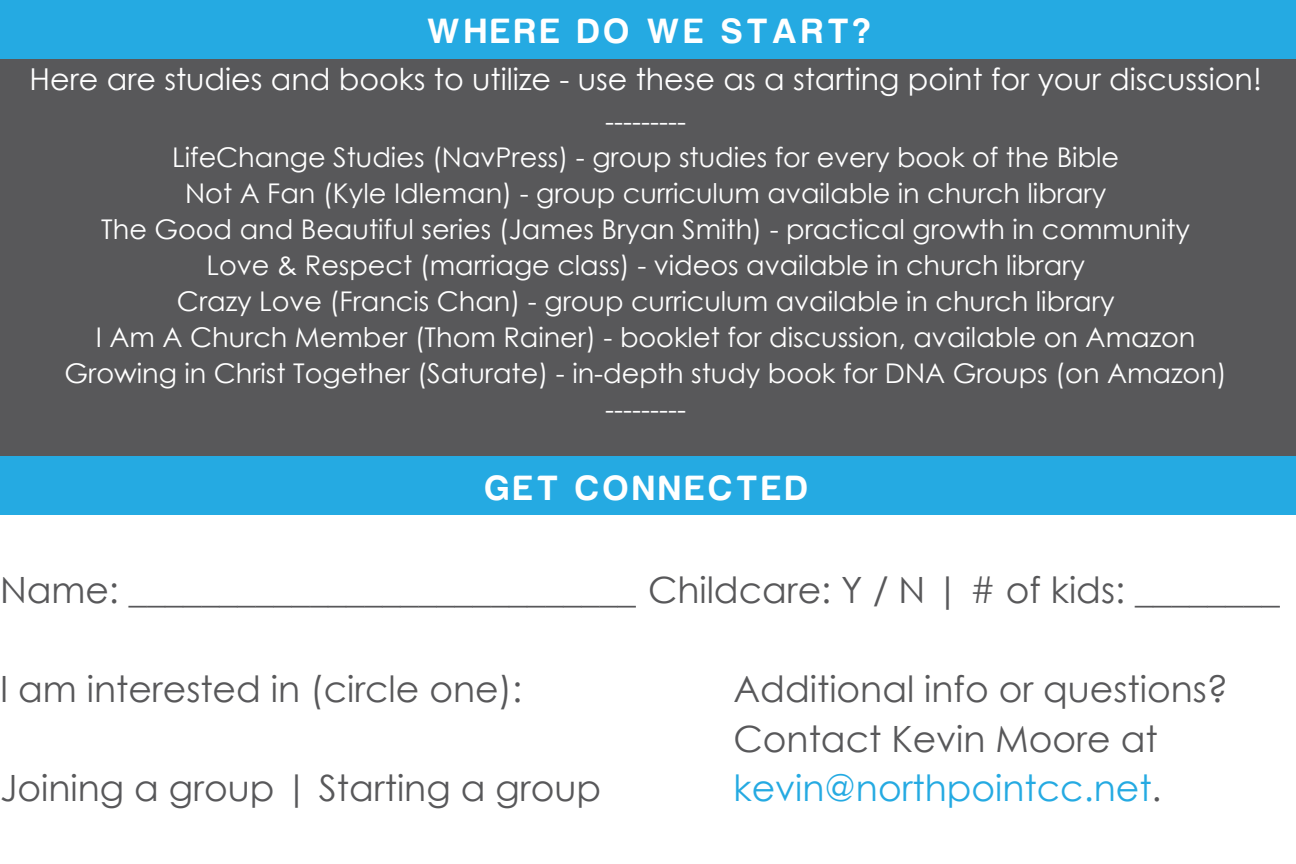
<style>
.page{position:relative;width:1296px;height:864px;background:#fff}
.page>*{position:absolute;margin:0;border:0;box-sizing:border-box;transform-origin:0 0}
.t1{font:36.3px/49.5px "Century Gothic";color:#58585a}
.t2{font:36.3px "Harabara";letter-spacing:.14em;color:#fff}
.t3{font:30.3px "Century Gothic";color:#fff}
.t4{font:27.3px/36px "Century Gothic";color:#fff;text-align:center}
.s1{color:#25aae2}
</style>
<div class="page">
<div style="left:0;top:56px;width:1296px;height:808px;background:#58585a"></div>
<div style="left:0;top:0;width:1296px;height:58px;background:#25aae2"></div>
<div style="left:0;top:515px;width:1296px;height:349px;background:#fff"></div>
<div style="left:0;top:457px;width:1296px;height:58px;background:#25aae2"></div>
<h1 class="t2" style="left:428px;top:12px;width:444px">WHERE DO WE START?</h1>
<p class="t3" style="left:30px;top:60px;width:1234px">Here are studies and books to utilize - use these as a starting point for your discussion!</p>
<p class="t4" style="left:65px;top:102px;width:1164px">---------<br>LifeChange Studies (NavPress) - group studies for every book of the Bible<br>Not A Fan (Kyle Idleman) - group curriculum available in church library<br>The Good and Beautiful series (James Bryan Smith) - practical growth in community<br>Love &amp; Respect (marriage class) - videos available in church library<br>Crazy Love (Francis Chan) - group curriculum available in church library<br>I Am A Church Member (Thom Rainer) - booklet for discussion, available on Amazon Growing in Christ Together (Saturate) - in-depth study book for DNA Groups (on Amazon) ---------</p>
<h1 class="t2" style="left:486px;top:469px;width:323px">GET CONNECTED</h1>
<h1 class="t1" style="left:0;top:564px;width:1281px">Name: ____________________________ Childcare: Y / N | # of kids: ________</h1>
<h1 class="t1" style="left:0;top:663px;width:524px">I am interested in (circle one):</h1>
<h1 class="t1" style="left:0;top:762px;width:603px">Joining a group | Starting a group</h1>
<h1 class="t1" style="left:734px;top:663px;width:496px">Additional info or questions?<br>Contact Kevin Moore at <span class="s1">kevin@northpointcc.net</span>.</h1>
</div>
